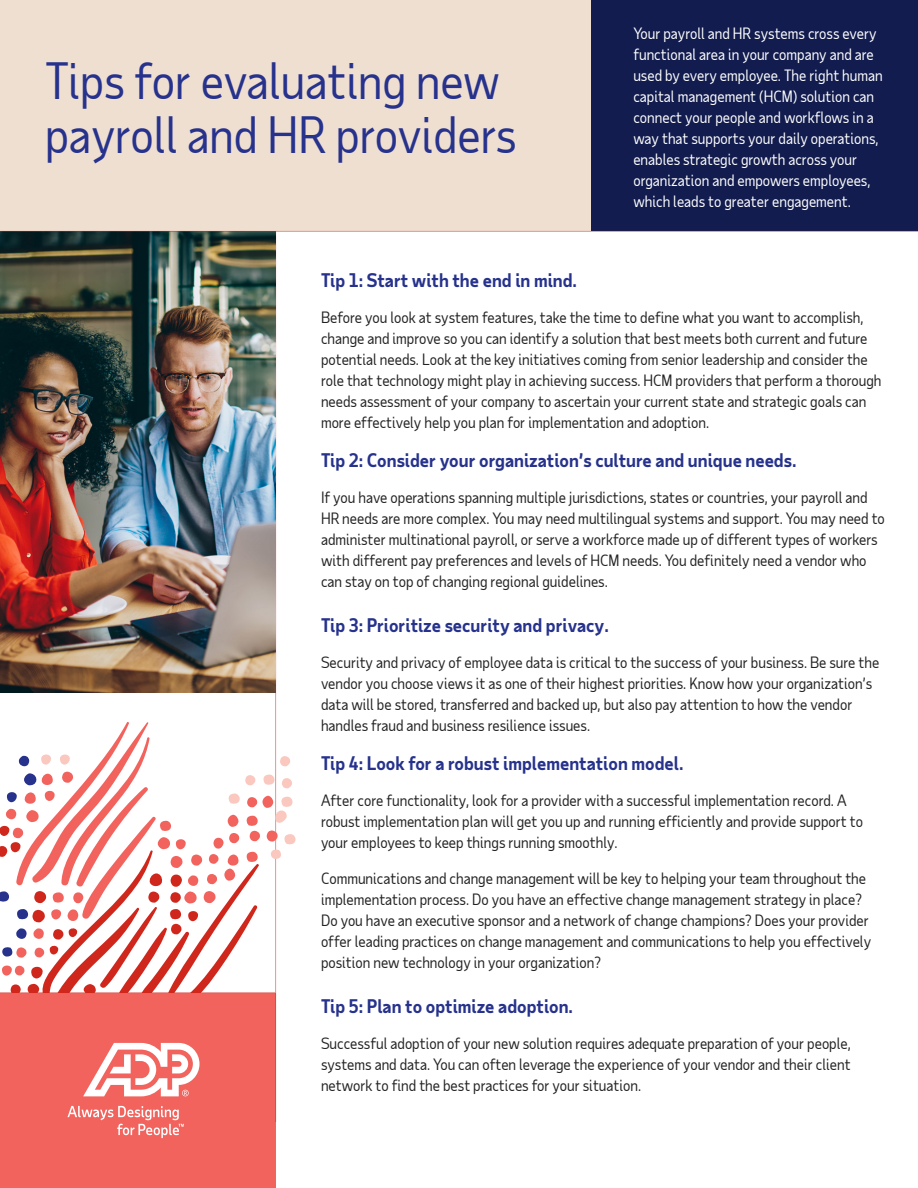
<style>
.page{position:relative;width:918px;height:1188px;background:#fff}
.page>*{position:absolute;margin:0;border:0;box-sizing:border-box;transform-origin:0 0}
.Brochure_title{font:48px/54px "Taub Sans";color:#26328c}
.First-level_heading{font:700 18px "Taub Sans";color:#26328c}
.Body{font:15px/21px "Taub Sans";color:#222}
.First-level_heading-2{font:15px/21px "Taub Sans";color:#fff}
</style>
<div class="page">
<div style="left:0;top:993px;width:276px;height:195px;background:#f2635d"></div>
<hr style="left:275px;top:231px;width:1px;height:891px;background:#d0271d">
<div style="left:591px;top:0;width:327px;height:231px;background:#121c4e"></div>
<svg style="left:83px;top:1043px;width:116px;height:53px"></svg>
<svg style="left:67px;top:1106px;width:117px;height:32px"></svg>
<svg style="left:0;top:721px;width:296px;height:306px"></svg>
<img style="left:0;top:232px;width:276px;height:461px">
<div style="left:0;top:0;width:591px;height:231px;background:#efdfd1"></div>
<hr style="left:0;top:231px;width:918px;height:1px;background:#d0271d">
<p class="Brochure_title" style="left:45px;top:53px;width:473px">Tips for evaluating new payroll and HR providers</p>
<p class="First-level_heading-2" style="left:633px;top:23px;width:251px">Your payroll and HR systems cross every functional area in your company and are used by every employee. The right human capital management (HCM) solution can connect your people and workflows in a way that supports your daily operations, enables strategic growth across your organization and empowers employees, which leads to greater engagement.</p>
<p class="First-level_heading" style="left:321px;top:268px;width:258px">Tip 1: Start with the end in mind.</p>
<p class="Body" style="left:321px;top:306px;width:562px">Before you look at system features, take the time to define what you want to accomplish, change and improve so you can identify a solution that best meets both current and future potential needs. Look at the key initiatives coming from senior leadership and consider the role that technology might play in achieving success. HCM providers that perform a thorough needs assessment of your company to ascertain your current state and strategic goals can more effectively help you plan for implementation and adoption.</p>
<p class="First-level_heading" style="left:321px;top:448px;width:477px">Tip 2: Consider your organization’s culture and unique needs.</p>
<p class="Body" style="left:321px;top:486px;width:565px">If you have operations spanning multiple jurisdictions, states or countries, your payroll and HR needs are more complex. You may need multilingual systems and support. You may need to administer multinational payroll, or serve a workforce made up of different types of workers with different pay preferences and levels of HCM needs. You definitely need a vendor who can stay on top of changing regional guidelines.</p>
<p class="First-level_heading" style="left:321px;top:613px;width:289px">Tip 3: Prioritize security and privacy.</p>
<p class="Body" style="left:321px;top:651px;width:560px">Security and privacy of employee data is critical to the success of your business. Be sure the vendor you choose views it as one of their highest priorities. Know how your organization’s data will be stored, transferred and backed up, but also pay attention to how the vendor handles fraud and business resilience issues.</p>
<p class="First-level_heading" style="left:321px;top:751px;width:364px">Tip 4: Look for a robust implementation model.</p>
<p class="Body" style="left:321px;top:789px;width:544px">After core functionality, look for a provider with a successful implementation record. A robust implementation plan will get you up and running efficiently and provide support to your employees to keep things running smoothly.</p>
<p class="Body" style="left:321px;top:867px;width:552px">Communications and change management will be key to helping your team throughout the implementation process. Do you have an effective change management strategy in place?<br>Do you have an executive sponsor and a network of change champions? Does your provider offer leading practices on change management and communications to help you effectively position new technology in your organization?</p>
<p class="First-level_heading" style="left:321px;top:994px;width:254px">Tip 5: Plan to optimize adoption.</p>
<p class="Body" style="left:321px;top:1032px;width:531px;text-align:justify">Successful adoption of your new solution requires adequate preparation of your people, systems and data. You can often leverage the experience of your vendor and their client network to find the best practices for your situation.</p>
</div>
